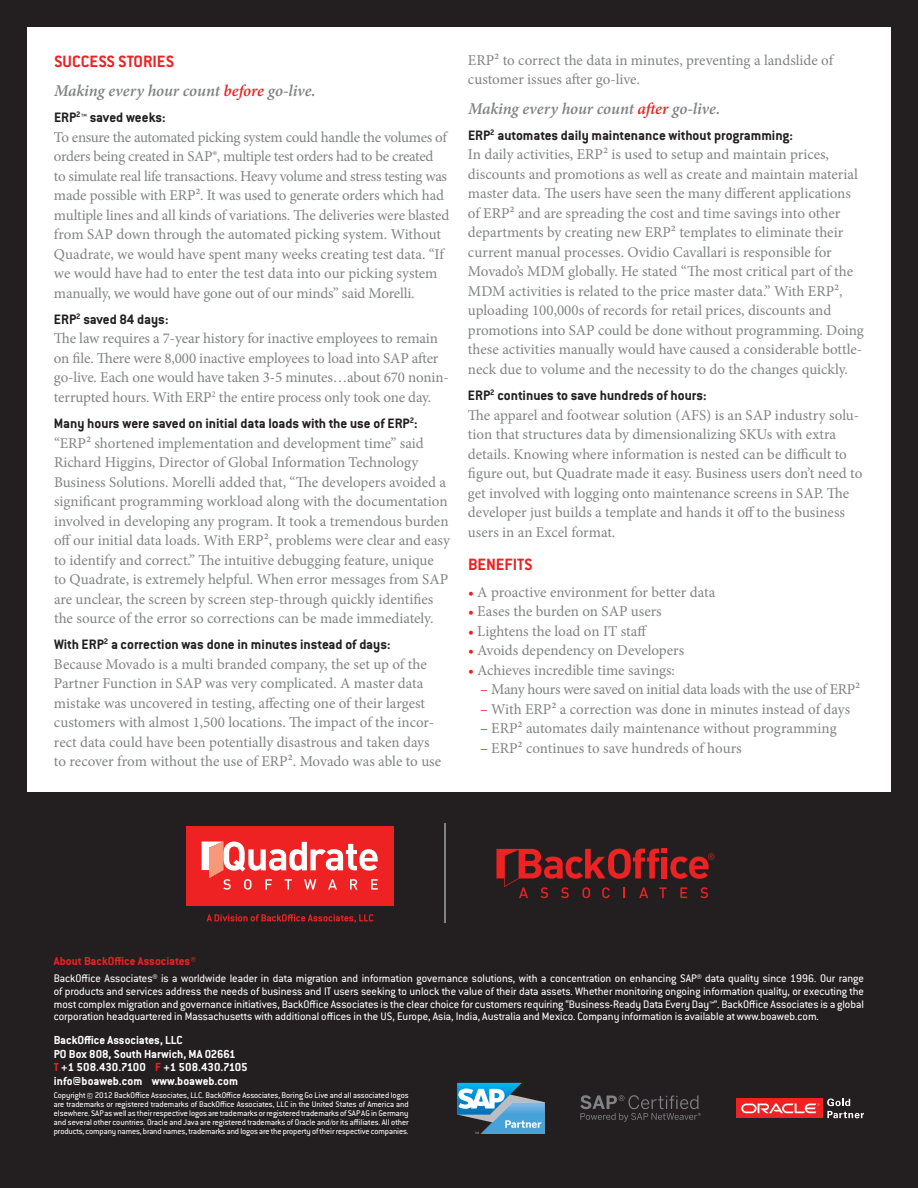
<style>
.page{position:relative;width:918px;height:1188px;background:#fff}
.page>*{position:absolute;margin:0;border:0;box-sizing:border-box;transform-origin:0 0}
.t1{font:700 18px "Conduit ITC Std";color:#ee2123}
.t2{font:italic 600 16.5px "Minion Pro";letter-spacing:-.005em;color:#808285}
.t3{font:15px/19.5px "Minion Pro";letter-spacing:-.005em;color:#808285}
.t4{font:700 15px "Conduit ITC Std";color:#231f20}
.t5{font:700 12.75px/13.5px "Conduit ITC Std";color:#fff}
.t6{font:700 12.75px "Conduit ITC Std";color:#ee2123}
.t7{font:12px/12.8px "Conduit ITC Std";color:#fff;text-align:justify}
.t8{font:9px/9px "Conduit ITC Std";letter-spacing:-.01em;color:#fff;text-align:justify}
.s1{color:#ee2123}
</style>
<div class="page">
<div style="left:891px;top:0;width:27px;height:1188px;background:#231f20"></div>
<div style="left:0;top:0;width:27px;height:1188px;background:#231f20"></div>
<hr style="left:917px;top:344px;width:1px;height:52px;background:#ee2123">
<div style="left:0;top:0;width:918px;height:27px;background:#231f20"></div>
<div style="left:0;top:792px;width:918px;height:396px;background:#231f20"></div>
<div style="left:736px;top:1099px;width:86px;height:19px;background:#ee2123"></div>
<svg style="left:741px;top:1103px;width:78px;height:10px"></svg>
<svg style="left:827px;top:1099px;width:37px;height:19px"></svg>
<svg style="left:580px;top:1095px;width:121px;height:27px"></svg>
<svg style="left:457px;top:1083px;width:88px;height:51px"></svg>
<svg style="left:207px;top:914px;width:166px;height:9px"></svg>
<div style="left:186px;top:826px;width:208px;height:79px;background:#ee2123"></div>
<svg style="left:202px;top:842px;width:176px;height:48px"></svg>
<hr style="left:444px;top:824px;width:2px;height:99px;background:#808285">
<svg style="left:496px;top:849px;width:218px;height:49px"></svg>
<p class="t1" style="left:54px;top:51px;width:122px">SUCCESS STORIES</p>
<p class="t2" style="left:54px;top:79px;width:263px">Making every hour count <span class="s1">before</span> go-live.</p>
<p class="t4" style="left:54px;top:109px;width:113px">ERP<sup>2</sup>™ saved weeks:</p>
<p class="t3" style="left:54px;top:127px;width:397px">To ensure the automated picking system could handle the volumes of orders being created in SAP®, multiple test orders had to be created<br>to simulate real life transactions. Heavy volume and stress testing was made possible with ERP². It was used to generate orders which had multiple lines and all kinds of variations. The deliveries were blasted from SAP down through the automated picking system. Without Quadrate, we would have spent many weeks creating test data. “If we would have had to enter the test data into our picking system manually, we would have gone out of our minds” said Morelli.</p>
<p class="t4" style="left:54px;top:311px;width:116px">ERP<sup>2</sup> saved 84 days:</p>
<p class="t3" style="left:54px;top:329px;width:396px">The law requires a 7-year history for inactive employees to remain on file. There were 8,000 inactive employees to load into SAP after go-live. Each one would have taken 3-5 minutes…about 670 nonin&shy;terrupted hours. With ERP<sup>2</sup> the entire process only took one day.</p>
<p class="t4" style="left:54px;top:415px;width:365px">Many hours were saved on initial data loads with the use of ERP<sup>2</sup>:</p>
<p class="t3" style="left:54px;top:433px;width:398px">“ERP² shortened implementation and development time” said Richard Higgins, Director of Global Information Technology Business Solutions. Morelli added that, “The developers avoided a significant programming workload along with the documentation involved in developing any program. It took a tremendous burden off our initial data loads. With ERP², problems were clear and easy to identify and correct.” The intuitive debugging feature, unique<br>to Quadrate, is extremely helpful. When error messages from SAP are unclear, the screen by screen step-through quickly identifies the source of the error so corrections can be made immediately.</p>
<p class="t4" style="left:54px;top:636px;width:338px">With ERP<sup>2</sup> a correction was done in minutes instead of days:</p>
<p class="t3" style="left:54px;top:654px;width:389px">Because Movado is a multi branded company, the set up of the Partner Function in SAP was very complicated. A master data mistake was uncovered in testing, affecting one of their largest customers with almost 1,500 locations. The impact of the incor&shy;rect data could have been potentially disastrous and taken days to recover from without the use of ERP². Movado was able to use</p>
<p class="t3" style="left:468px;top:50px;width:367px">ERP² to correct the data in minutes, preventing a landslide of customer issues after go-live.</p>
<p class="t2" style="left:468px;top:97px;width:254px">Making every hour count <span class="s1">after</span> go-live.</p>
<p class="t4" style="left:468px;top:127px;width:326px">ERP<sup>2</sup> automates daily maintenance without programming:</p>
<p class="t3" style="left:468px;top:145px;width:397px">In daily activities, ERP² is used to setup and maintain prices, discounts and promotions as well as create and maintain material master data. The users have seen the many different applications of ERP² and are spreading the cost and time savings into other departments by creating new ERP² templates to eliminate their current manual processes. Ovidio Cavallari is responsible for Movado’s MDM globally. He stated “The most critical part of the MDM activities is related to the price master data.” With ERP², uploading 100,000s of records for retail prices, discounts and promotions into SAP could be done without programming. Doing these activities manually would have caused a considerable bottle&shy;neck due to volume and the necessity to do the changes quickly.</p>
<p class="t4" style="left:468px;top:387px;width:240px">ERP<sup>2</sup> continues to save hundreds of hours:</p>
<p class="t3" style="left:468px;top:405px;width:396px">The apparel and footwear solution (AFS) is an SAP industry solu&shy;tion that structures data by dimensionalizing SKUs with extra details. Knowing where information is nested can be difficult to figure out, but Quadrate made it easy. Business users don’t need to get involved with logging onto maintenance screens in SAP. The developer just builds a template and hands it off to the business users in an Excel format.</p>
<p class="t1" style="left:468px;top:554px;width:66px">BENEFITS</p>
<p class="t3" style="left:468px;top:582px;width:249px"><span class="s1">•</span> A proactive environment for better data</p>
<p class="t3" style="left:468px;top:602px;width:195px"><span class="s1">•</span> Eases the burden on SAP users</p>
<p class="t3" style="left:468px;top:621px;width:181px"><span class="s1">•</span> Lightens the load on IT staff</p>
<p class="t3" style="left:468px;top:641px;width:218px"><span class="s1">•</span> Avoids dependency on Developers</p>
<p class="t3" style="left:468px;top:660px;width:209px"><span class="s1">•</span> Achieves incredible time savings:</p>
<p class="t3" style="left:480px;top:680px;width:382px"><span class="s1">–</span> Many hours were saved on initial data loads with the use of ERP²</p>
<p class="t3" style="left:480px;top:699px;width:372px"><span class="s1">–</span> With ERP² a correction was done in minutes instead of days</p>
<p class="t3" style="left:480px;top:719px;width:358px"><span class="s1">–</span> ERP² automates daily maintenance without programming</p>
<p class="t3" style="left:480px;top:738px;width:263px"><span class="s1">–</span> ERP² continues to save hundreds of hours</p>
<p class="t6" style="left:54px;top:953px;width:144px">About BackOffice Associates®</p>
<p class="t7" style="left:54px;top:972px;width:812px">BackOffice Associates® is a worldwide leader in data migration and information governance solutions, with a concentration on enhancing SAP® data quality since 1996. Our range of products and services address the needs of business and IT users seeking to unlock the value of their data assets. Whether monitoring ongoing information quality, or executing the most complex migration and governance initiatives, BackOffice Associates is the clear choice for customers requiring “Business-Ready Data Every Day™”. BackOffice Associates is a global corporation headquartered in Massachusetts with additional offices in the US, Europe, Asia, India, Australia and Mexico. Company information is available at www.boaweb.com.</p>
<p class="t5" style="left:54px;top:1033px;width:195px">BackOffice Associates, LLC<br>PO Box 808, South Harwich, MA 02661<br><span class="s1">T</span> +1 508.430.7100 <span class="s1">F</span> +1 508.430.7105 info@boaweb.com www.boaweb.com</p>
<p class="t8" style="left:54px;top:1091px;width:356px">Copyright © 2012 BackOffice Associates, LLC. BackOffice Associates, Boring Go Live and all associated logos are trademarks or registered trademarks of BackOffice Associates, LLC in the United States of America and elsewhere. SAP as well as their respective logos are trademarks or registered trademarks of SAP AG in Germany and several other countries. Oracle and Java are registered trademarks of Oracle and/or its affiliates. All other products, company names, brand names, trademarks and logos are the property of their respective companies.</p>
</div>
